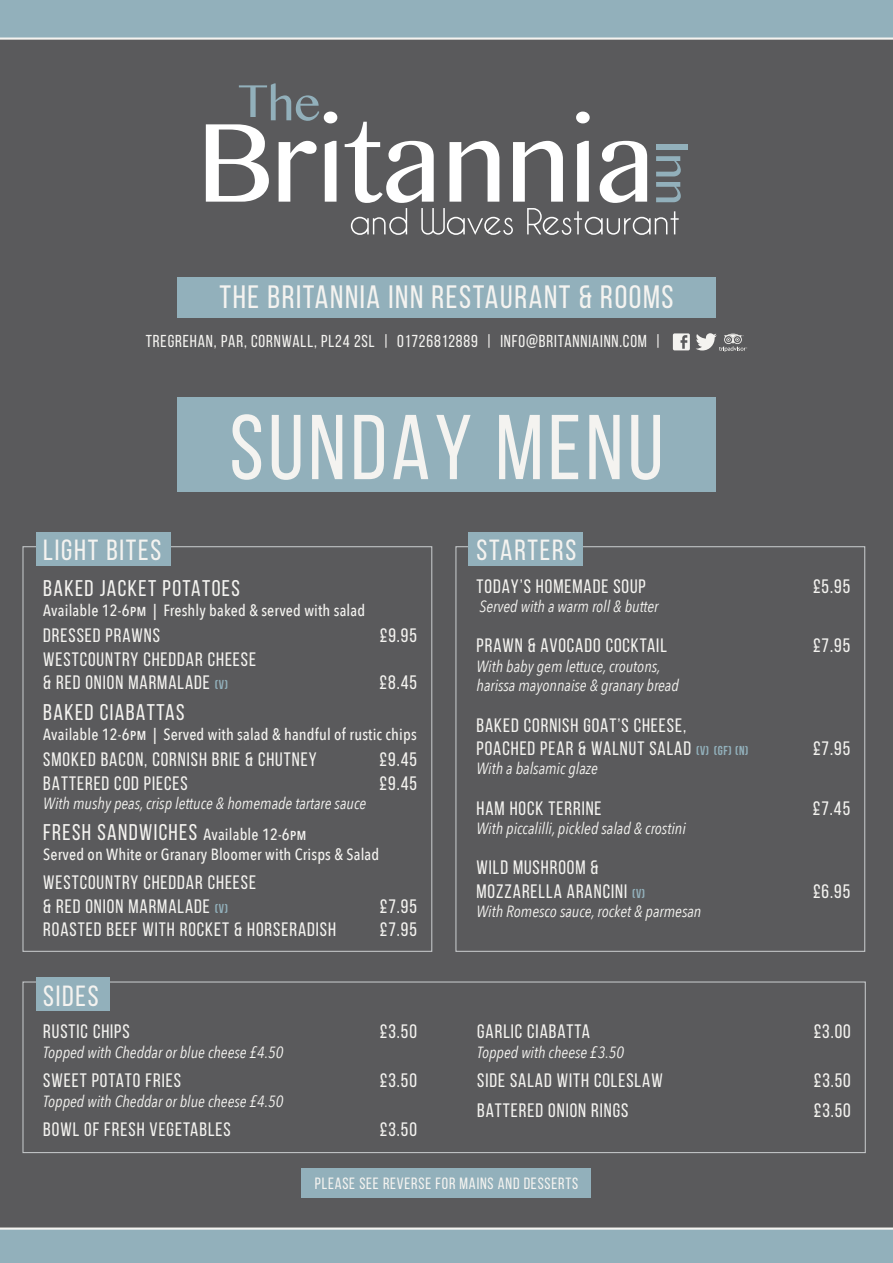
<style>
.page{position:relative;width:893px;height:1263px;background:#92b0bb}
.page>*{position:absolute;margin:0;border:0;box-sizing:border-box;transform-origin:0 0}
.t1{font:91.8px "Bebas Neue";letter-spacing:.05em;color:#f4f3f0}
.t2{font:32.4px "Bebas Neue";letter-spacing:.05em;color:#f4f3f0}
.t3{font:29.1px "Bebas Neue";letter-spacing:.06em;color:#f4f3f0}
.t4{font:22.65px "Bebas Neue";letter-spacing:.06em;color:#f4f3f0}
.t5{font:19.5px/23.4px "Bebas Neue";letter-spacing:.05em;color:#f4f3f0}
.t6{font:17.25px "Bebas Neue";letter-spacing:.05em;color:#f4f3f0}
.t7{font:16.35px "Bebas Neue";letter-spacing:.05em;color:#f4f3f0}
.t8{font:italic 16.2px/19.5px "Avenir Next Condensed";color:#f4f3f0}
.t9{font:500 16.2px "Avenir Next Condensed";letter-spacing:.01em;color:#f4f3f0}
.s1{font-weight:700;font-size:12.9px;color:#92b0bb}
.s2{font-family:"Avenir Next Condensed";font-weight:500;font-size:16.2px}
</style>
<div class="page">
<div style="left:0;top:38px;width:893px;height:1192px;background:#5a5a5c"></div>
<div style="left:22px;top:546px;width:411px;height:406px;background:#5a5a5c"></div>
<div style="left:22px;top:981px;width:844px;height:173px;background:#5a5a5c"></div>
<div style="left:455px;top:546px;width:411px;height:406px;background:#5a5a5c"></div>
<div style="left:656px;top:144px;width:31px;height:5px;background:#92b0bb"></div>
<svg style="left:206px;top:83px;width:131px;height:119px;background:#898a8c"></svg>
<svg style="left:345px;top:112px;width:336px;height:123px;background:#808182"></svg>
<div style="left:177px;top:277px;width:539px;height:41px;background:#92b0bb"></div>
<svg style="left:673px;top:333px;width:74px;height:19px"></svg>
<div style="left:177px;top:397px;width:539px;height:95px;background:#92b0bb"></div>
<div style="left:302px;top:1168px;width:289px;height:30px;background:#92b0bb"></div>
<div style="left:36px;top:532px;width:135px;height:34px;background:#92b0bb"></div>
<div style="left:36px;top:977px;width:74px;height:34px;background:#92b0bb"></div>
<div style="left:468px;top:532px;width:115px;height:34px;background:#92b0bb"></div>
<h2 class="t2" style="left:219px;top:280px;width:456px">THE BRITANNIA INN RESTAURANT &amp; ROOMS</h2>
<p class="t6" style="left:146px;top:332px;width:517px">TREGREHAN, PAR, CORNWALL, PL24 2SL | 01726812889 | INFO@BRITANNIAINN.COM |</p>
<h1 class="t1" style="left:230px;top:398px;width:435px">SUNDAY MENU</h1>
<h3 class="t3" style="left:43px;top:534px;width:120px">LIGHT BITES</h3>
<p class="t4" style="left:43px;top:576px;width:198px">BAKED JACKET POTATOES</p>
<p class="t9" style="left:43px;top:600px;width:323px">Available 12-6pm | Freshly baked &amp; served with salad</p>
<p class="t5" style="left:43px;top:624px;width:118px">DRESSED PRAWNS</p>
<p class="t5" style="left:380px;top:624px;width:39px">£9.95</p>
<p class="t5" style="left:43px;top:647px;width:214px">WESTCOUNTRY CHEDDAR CHEESE &amp; RED ONION MARMALADE <span class="s1">(V)</span></p>
<p class="t5" style="left:380px;top:670px;width:39px">£8.45</p>
<p class="t4" style="left:43px;top:700px;width:143px">BAKED CIABATTAS</p>
<p class="t9" style="left:43px;top:724px;width:375px">Available 12-6pm | Served with salad &amp; handful of rustic chips</p>
<p class="t5" style="left:43px;top:748px;width:275px">SMOKED BACON, CORNISH BRIE &amp; CHUTNEY</p>
<p class="t5" style="left:380px;top:748px;width:39px">£9.45</p>
<p class="t5" style="left:43px;top:771px;width:146px">BATTERED COD PIECES</p>
<p class="t5" style="left:380px;top:771px;width:39px">£9.45</p>
<p class="t8" style="left:43px;top:793px;width:324px">With mushy peas, crisp lettuce &amp; homemade tartare sauce</p>
<p class="t4" style="left:43px;top:820px;width:265px">FRESH SANDWICHES <span class="s2">Available 12-6pm</span></p>
<p class="t9" style="left:43px;top:844px;width:337px">Served on White or Granary Bloomer with Crisps &amp; Salad</p>
<p class="t5" style="left:43px;top:871px;width:214px">WESTCOUNTRY CHEDDAR CHEESE &amp; RED ONION MARMALADE <span class="s1">(V)</span></p>
<p class="t5" style="left:380px;top:894px;width:39px">£7.95</p>
<p class="t5" style="left:43px;top:917px;width:294px">ROASTED BEEF WITH ROCKET &amp; HORSERADISH</p>
<p class="t5" style="left:380px;top:917px;width:39px">£7.95</p>
<h3 class="t3" style="left:43px;top:980px;width:57px">SIDES</h3>
<p class="t5" style="left:43px;top:1019px;width:88px">RUSTIC CHIPS</p>
<p class="t5" style="left:380px;top:1019px;width:39px">£3.50</p>
<p class="t8" style="left:43px;top:1042px;width:242px">Topped with Cheddar or blue cheese £4.50</p>
<p class="t5" style="left:43px;top:1068px;width:139px">SWEET POTATO FRIES</p>
<p class="t5" style="left:380px;top:1068px;width:39px">£3.50</p>
<p class="t8" style="left:43px;top:1091px;width:242px">Topped with Cheddar or blue cheese £4.50</p>
<p class="t5" style="left:43px;top:1117px;width:189px">BOWL OF FRESH VEGETABLES</p>
<p class="t5" style="left:380px;top:1117px;width:39px">£3.50</p>
<h3 class="t3" style="left:476px;top:534px;width:101px">STARTERS</h3>
<p class="t5" style="left:476px;top:574px;width:171px">TODAY’S HOMEMADE SOUP</p>
<p class="t5" style="left:813px;top:574px;width:39px">£5.95</p>
<p class="t8" style="left:479px;top:596px;width:181px">Served with a warm roll &amp; butter</p>
<p class="t5" style="left:476px;top:634px;width:192px">PRAWN &amp; AVOCADO COCKTAIL</p>
<p class="t5" style="left:813px;top:634px;width:39px">£7.95</p>
<p class="t8" style="left:476px;top:656px;width:204px">With baby gem lettuce, croutons, harissa mayonnaise &amp; granary bread</p>
<p class="t5" style="left:476px;top:713px;width:273px">BAKED CORNISH GOAT’S CHEESE,<br>POACHED PEAR &amp; WALNUT SALAD <span class="s1">(V) (GF) (N)</span></p>
<p class="t5" style="left:813px;top:736px;width:39px">£7.95</p>
<p class="t8" style="left:476px;top:759px;width:123px">With a balsamic glaze</p>
<p class="t5" style="left:476px;top:796px;width:127px">HAM HOCK TERRINE</p>
<p class="t5" style="left:813px;top:796px;width:39px">£7.45</p>
<p class="t8" style="left:476px;top:819px;width:211px">With piccalilli, pickled salad &amp; crostini</p>
<p class="t5" style="left:476px;top:856px;width:170px">WILD MUSHROOM &amp;<br>MOZZARELLA ARANCINI <span class="s1">(V)</span></p>
<p class="t5" style="left:813px;top:879px;width:39px">£6.95</p>
<p class="t8" style="left:476px;top:902px;width:227px">With Romesco sauce, rocket &amp; parmesan</p>
<p class="t5" style="left:477px;top:1019px;width:114px">GARLIC CIABATTA</p>
<p class="t5" style="left:814px;top:1019px;width:39px">£3.00</p>
<p class="t8" style="left:477px;top:1042px;width:148px">Topped with cheese £3.50</p>
<p class="t5" style="left:477px;top:1068px;width:187px">SIDE SALAD WITH COLESLAW</p>
<p class="t5" style="left:814px;top:1068px;width:39px">£3.50</p>
<p class="t5" style="left:477px;top:1098px;width:153px">BATTERED ONION RINGS</p>
<p class="t5" style="left:814px;top:1098px;width:39px">£3.50</p>
<p class="t7" style="left:315px;top:1175px;width:265px">PLEASE SEE REVERSE FOR MAINS AND DESSERTS</p>
</div>
